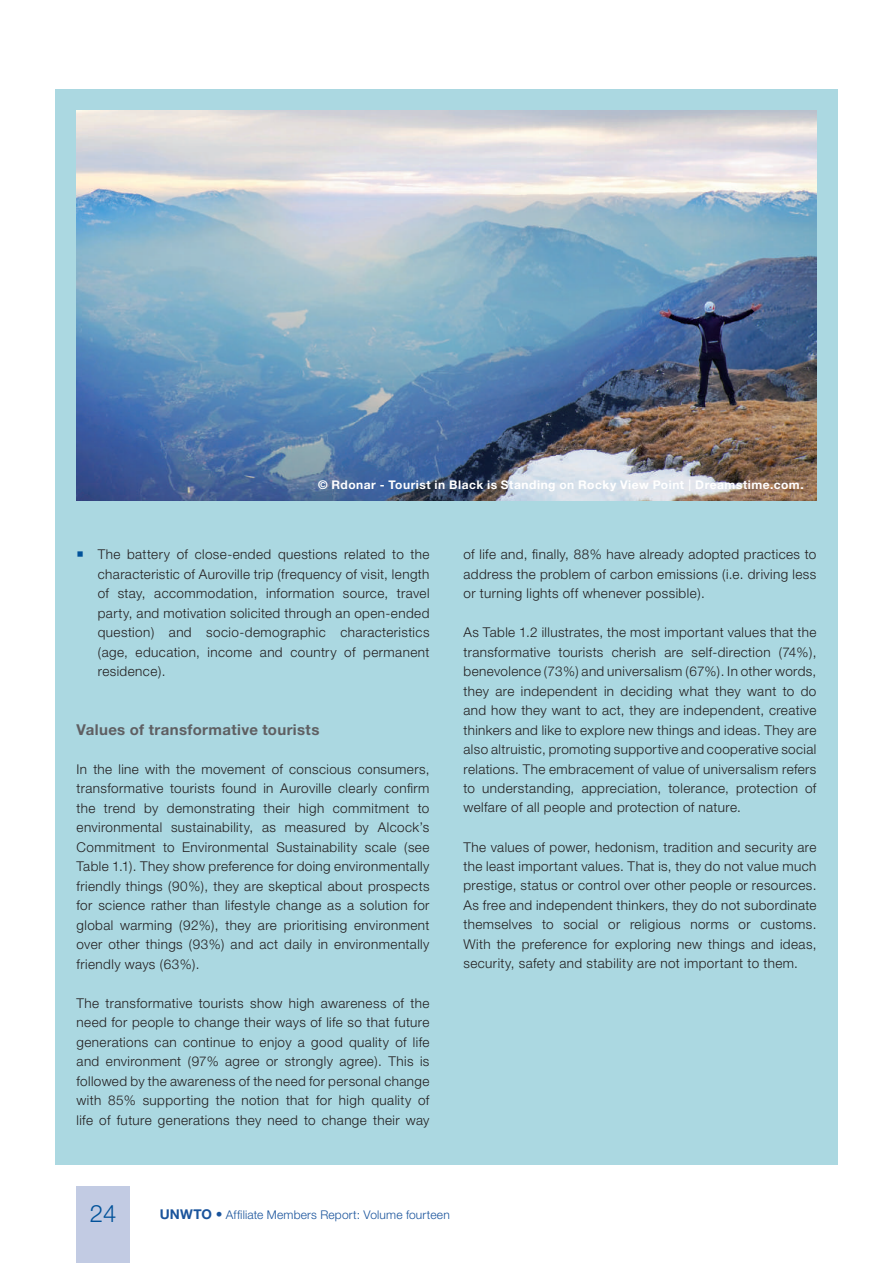
<style>
.page{position:relative;width:893px;height:1263px;background:#fff}
.page>*{position:absolute;margin:0;border:0;box-sizing:border-box;transform-origin:0 0}
.t1{font:300 24px "Helvetica Neue";color:#01529a}
.t2{font:700 15px "Helvetica Neue";letter-spacing:.025em;color:#5f5f62}
.t3{font:300 13.5px/19.5px "Helvetica Neue";letter-spacing:.03em;color:#231f20;text-align:justify}
.t4{font:700 12px "Helvetica Neue";letter-spacing:.04em;color:#fff}
.t5{font:300 12px "Helvetica Neue";letter-spacing:.015em;color:#1a549c}
.s1{font-family:"Museo Sans 500";font-weight:400}
.s2{color:#01529a}
.s3{font-weight:700;font-size:13.5px}
</style>
<div class="page">
<div style="left:77px;top:1186px;width:53px;height:77px;background:#c2cbe3"></div>
<div style="left:55px;top:89px;width:783px;height:1076px;background:#abd8e1"></div>
<img style="left:76px;top:111px;width:740px;height:390px">
<p class="t4" style="left:318px;top:478px;width:487px">© Rdonar - Tourist in Black is Standing on Rocky View Point <span class="s1">|</span> Dreamstime.com.</p>
<p class="t3" style="left:98px;top:544px;width:333px;text-indent:-21px"><span class="s2">○</span> The battery of close-ended questions related to the characteristic of Auroville trip (frequency of visit, length of stay, accommodation, information source, travel party, and motivation solicited through an open-ended question) and socio-demographic characteristics (age, education, income and country of permanent residence).</p>
<p class="t2" style="left:77px;top:720px;width:244px">Values of transformative tourists</p>
<p class="t3" style="left:77px;top:759px;width:354px">In the line with the movement of conscious consumers, transformative tourists found in Auroville clearly confirm the trend by demonstrating their high commitment to environmental sustainability, as measured by Alcock’s Commitment to Environmental Sustainability scale (see Table 1.1). They show preference for doing environmentally friendly things (90%), they are skeptical about prospects for science rather than lifestyle change as a solution for global warming (92%), they are prioritising environment over other things (93%) and act daily in environmentally friendly ways (63%).</p>
<p class="t3" style="left:77px;top:993px;width:354px">The transformative tourists show high awareness of the need for people to change their ways of life so that future generations can continue to enjoy a good quality of life and environment (97% agree or strongly agree). This is followed by the awareness of the need for personal change with 85% supporting the notion that for high quality of life of future generations they need to change their way</p>
<p class="t3" style="left:463px;top:544px;width:354px">of life and, finally, 88% have already adopted practices to address the problem of carbon emissions (i.e. driving less or turning lights off whenever possible).</p>
<p class="t3" style="left:463px;top:622px;width:354px">As Table 1.2 illustrates, the most important values that the transformative tourists cherish are self-direction (74%), benevolence (73%) and universalism (67%). In other words, they are independent in deciding what they want to do and how they want to act, they are independent, creative thinkers and like to explore new things and ideas. They are also altruistic, promoting supportive and cooperative social relations. The embracement of value of universalism refers to understanding, appreciation, tolerance, protection of welfare of all people and protection of nature.</p>
<p class="t3" style="left:463px;top:837px;width:354px">The values of power, hedonism, tradition and security are the least important values. That is, they do not value much prestige, status or control over other people or resources.<br>As free and independent thinkers, they do not subordinate themselves to social or religious norms or customs.<br>With the preference for exploring new things and ideas, security, safety and stability are not important to them.</p>
<h1 class="t1" style="left:90px;top:1199px;width:28px">24</h1>
<p class="t5" style="left:160px;top:1207px;width:292px"><span class="s3">UNWTO •</span> Affiliate Members Report: Volume fourteen</p>
</div>
